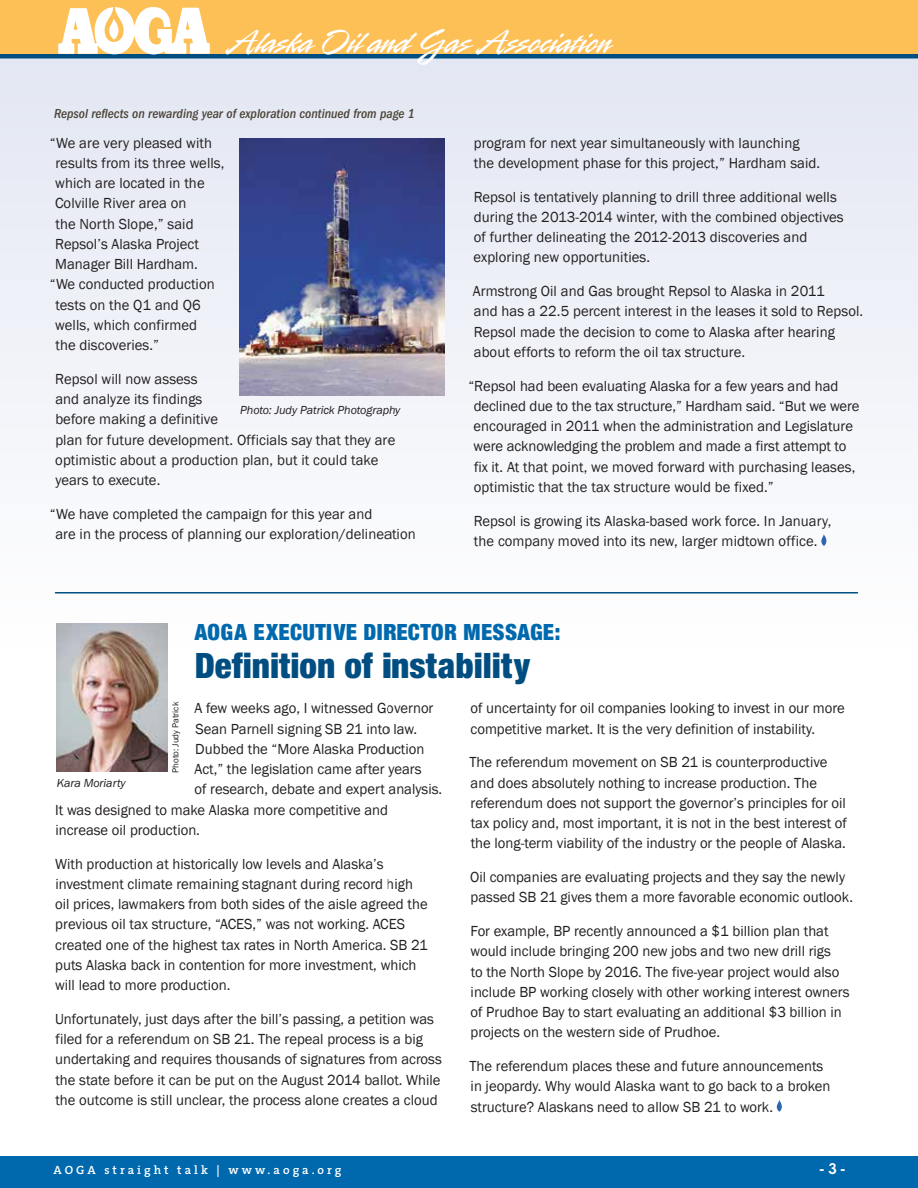
<style>
.page{position:relative;width:918px;height:1188px;background:#fff}
.page>*{position:absolute;margin:0;border:0;box-sizing:border-box;transform-origin:0 0}
.t1{font:37.5px "Sans Black Condensed DTC";color:#004e81}
.t2{font:37.35px "Rapier Plain";color:#fff}
.t3{font:24px "Sans Black Condensed DTC";letter-spacing:.015em;color:#0069ad}
.t4{font:15px/20.2px "Franklin Gothic";color:#231f20}
.t5{font:600 15px "Lubalin Graph";color:#fff}
.t6{font:italic 500 condensed 13.5px "Franklin Gothic";color:#4c4437}
.t7{font:italic 12px "Franklin Gothic";letter-spacing:-.005em;color:#231f20}
.t8{font:600 12px "The Serif";letter-spacing:.25em;color:#fff}
.t9{font:9px "Franklin Gothic";letter-spacing:-.005em;color:#231f20}
</style>
<div class="page">
<div style="left:0;top:54px;width:918px;height:593px;background:linear-gradient(to right,#f1f3f9,#f0f2f8)"></div>
<svg style="left:821px;top:534px;width:5px;height:12px"></svg>
<svg style="left:777px;top:1100px;width:5px;height:12px"></svg>
<img style="left:56px;top:623px;width:112px;height:148px">
<svg style="left:917px;top:595px;width:1px;height:52px"></svg>
<hr style="left:917px;top:0;width:1px;height:121px;background:#fdc057">
<div style="left:0;top:1156px;width:918px;height:32px;background:#0069ad"></div>
<div style="left:0;top:0;width:918px;height:54px;background:#fdc057"></div>
<hr style="left:0;top:54px;width:918px;height:4px;background:#004e81">
<svg style="left:58px;top:8px;width:152px;height:46px"></svg>
<hr style="left:55px;top:592px;width:803px;height:2px;background:#004e81">
<img style="left:240px;top:138px;width:204px;height:257px">
<h2 class="t2" style="left:226px;top:18px;width:386px">Alaska Oil and Gas Association</h2>
<p class="t6" style="left:54px;top:106px;width:362px">Repsol reflects on rewarding year of exploration continued from page 1</p>
<p class="t4" style="left:50px;top:133px;width:164px">“We are very pleased with</p>
<p class="t4" style="left:55px;top:153px;width:171px">results from its three wells,</p>
<p class="t4" style="left:55px;top:173px;width:151px">which are located in the</p>
<p class="t4" style="left:55px;top:194px;width:133px">Colville River area on</p>
<p class="t4" style="left:55px;top:214px;width:140px">the North Slope,” said</p>
<p class="t4" style="left:55px;top:234px;width:145px">Repsol’s Alaska Project</p>
<p class="t4" style="left:55px;top:254px;width:144px">Manager Bill Hardham.</p>
<p class="t4" style="left:50px;top:275px;width:166px">“We conducted production</p>
<p class="t4" style="left:55px;top:295px;width:147px">tests on the Q1 and Q6</p>
<p class="t4" style="left:55px;top:315px;width:143px">wells, which confirmed</p>
<p class="t4" style="left:55px;top:335px;width:105px">the discoveries.”</p>
<p class="t4" style="left:55px;top:369px;width:341px">Repsol will now assess<br>and analyze its findings<br>before making a definitive<br>plan for future development. Officials say that they are optimistic about a production plan, but it could take years to execute.</p>
<p class="t4" style="left:55px;top:504px;width:362px;text-indent:-5px">“We have completed the campaign for this year and<br>are in the process of planning our exploration/delineation</p>
<p class="t7" style="left:240px;top:403px;width:162px">Photo: Judy Patrick Photography</p>
<p class="t4" style="left:474px;top:133px;width:348px">program for next year simultaneously with launching the development phase for this project,” Hardham said.</p>
<p class="t4" style="left:474px;top:187px;width:372px">Repsol is tentatively planning to drill three additional wells during the 2013-2014 winter, with the combined objectives of further delineating the 2012-2013 discoveries and exploring new opportunities.</p>
<p class="t4" style="left:473px;top:281px;width:392px">Armstrong Oil and Gas brought Repsol to Alaska in 2011<br>and has a 22.5 percent interest in the leases it sold to Repsol.<br>Repsol made the decision to come to Alaska after hearing about efforts to reform the oil tax structure.</p>
<p class="t4" style="left:474px;top:376px;width:388px;text-indent:-5px">“Repsol had been evaluating Alaska for a few years and had declined due to the tax structure,” Hardham said. “But we were encouraged in 2011 when the administration and Legislature were acknowledging the problem and made a first attempt to fix it. At that point, we moved forward with purchasing leases, optimistic that the tax structure would be fixed.”</p>
<p class="t4" style="left:474px;top:511px;width:359px">Repsol is growing its Alaska-based work force. In January, the company moved into its new, larger midtown office.</p>
<h3 class="t3" style="left:195px;top:618px;width:368px">AOGA EXECUTIVE DIRECTOR MESSAGE:</h3>
<h1 class="t1" style="left:195px;top:643px;width:337px">Definition of instability</h1>
<p class="t9" style="left:170px;top:773px;width:72px;rotate:-90deg">Photo: Judy Patrick</p>
<p class="t4" style="left:195px;top:699px;width:240px">A few weeks ago, I witnessed Governor</p>
<p class="t4" style="left:195px;top:719px;width:223px">Sean Parnell signing SB 21 into law.</p>
<p class="t4" style="left:195px;top:739px;width:231px">Dubbed the “More Alaska Production</p>
<p class="t4" style="left:195px;top:759px;width:228px">Act,” the legislation came after years</p>
<p class="t4" style="left:194px;top:780px;width:249px">of research, debate and expert analysis.</p>
<p class="t4" style="left:55px;top:800px;width:334px">It was designed to make Alaska more competitive and</p>
<p class="t4" style="left:55px;top:820px;width:146px">increase oil production.</p>
<p class="t4" style="left:55px;top:854px;width:374px">With production at historically low levels and Alaska’s investment climate remaining stagnant during record high oil prices, lawmakers from both sides of the aisle agreed the previous oil tax structure, “ACES,” was not working. ACES created one of the highest tax rates in North America. SB 21 puts Alaska back in contention for more investment, which will lead to more production.</p>
<p class="t4" style="left:55px;top:1009px;width:388px">Unfortunately, just days after the bill’s passing, a petition was filed for a referendum on SB 21. The repeal process is a big undertaking and requires thousands of signatures from across the state before it can be put on the August 2014 ballot. While the outcome is still unclear, the process alone creates a cloud</p>
<p class="t7" style="left:57px;top:776px;width:70px">Kara Moriarty</p>
<p class="t4" style="left:471px;top:699px;width:376px">of uncertainty for oil companies looking to invest in our more competitive market. It is the very definition of instability.</p>
<p class="t4" style="left:469px;top:753px;width:379px">The referendum movement on SB 21 is counterproductive and does absolutely nothing to increase production. The referendum does not support the governor’s principles for oil tax policy and, most important, it is not in the best interest of the long-term viability of the industry or the people of Alaska.</p>
<p class="t4" style="left:470px;top:867px;width:384px">Oil companies are evaluating projects and they say the newly passed SB 21 gives them a more favorable economic outlook.</p>
<p class="t4" style="left:470px;top:921px;width:381px">For example, BP recently announced a $1 billion plan that would include bringing 200 new jobs and two new drill rigs<br>to the North Slope by 2016. The five-year project would also include BP working closely with other working interest owners of Prudhoe Bay to start evaluating an additional $3 billion in projects on the western side of Prudhoe.</p>
<p class="t4" style="left:469px;top:1056px;width:363px">The referendum places these and future announcements in jeopardy. Why would Alaska want to go back to a broken structure? Alaskans need to allow SB 21 to work.</p>
<p class="t8" style="left:54px;top:1160px;width:290px">AOGA straight talk | www.aoga.org</p>
<p class="t5" style="left:820px;top:1159px;width:27px">-3-</p>
</div>
